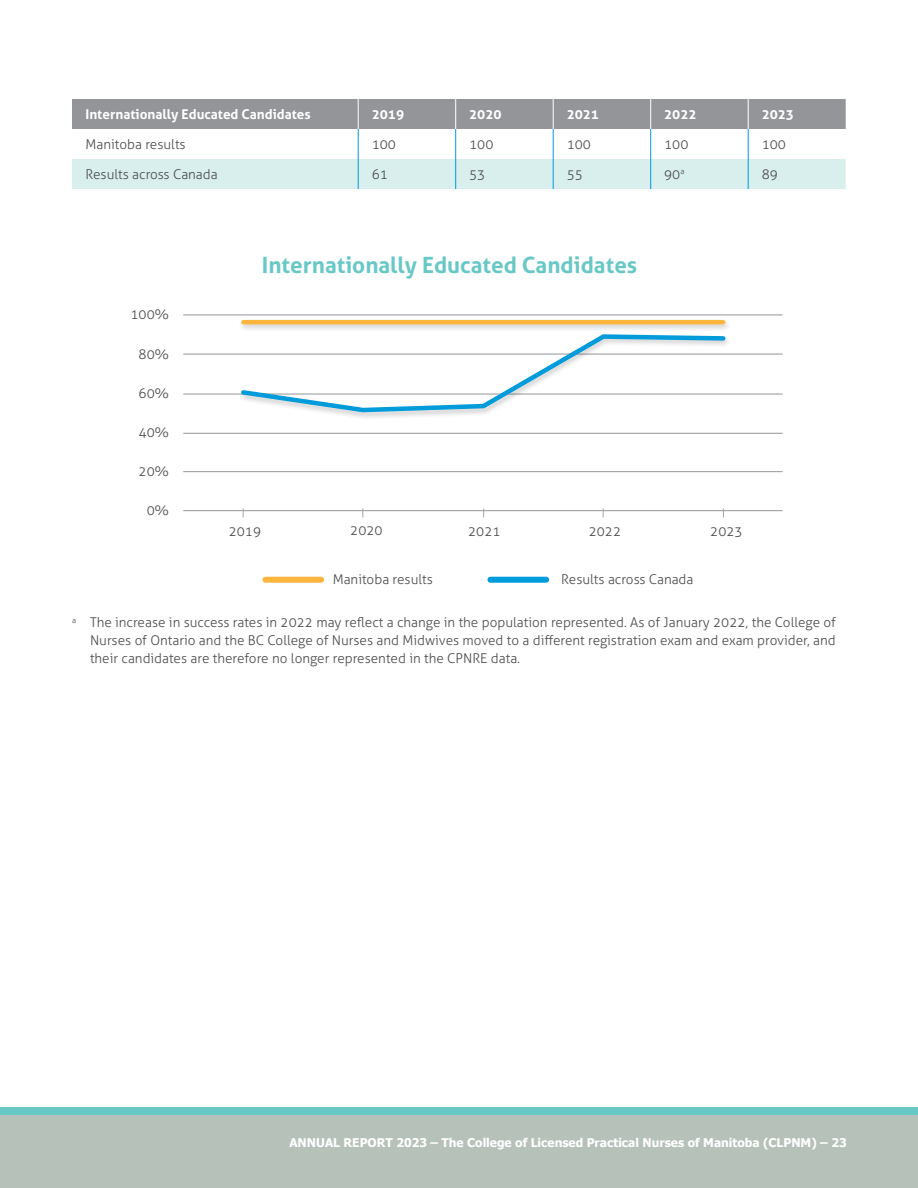
<style>
.page{position:relative;width:918px;height:1188px;background:#fff}
.page>*{position:absolute;margin:0;border:0;box-sizing:border-box;transform-origin:0 0}
.t1{font:700 22.5px "Aller";color:#68c8c6}
.t2{font:300 13.5px/18px "Aller";color:#4d4d4f;text-align:justify}
.t3{font:700 13.5px "Aller";color:#fff}
.t4{font:700 12px "Tahoma";color:#fff}
</style>
<div class="page">
<div style="left:0;top:1107px;width:918px;height:81px;background:#68c8c6"></div>
<div style="left:0;top:1115px;width:918px;height:73px;background:#b6c1ba"></div>
<div style="left:72px;top:99px;width:774px;height:30px;background:#939598"></div>
<div style="left:72px;top:159px;width:774px;height:30px;background:#d8efed"></div>
<hr style="left:358px;top:129px;width:1px;height:30px;background:#009bda">
<hr style="left:455px;top:129px;width:1px;height:30px;background:#009bda">
<hr style="left:553px;top:129px;width:1px;height:30px;background:#009bda">
<hr style="left:650px;top:129px;width:1px;height:30px;background:#009bda">
<hr style="left:748px;top:129px;width:1px;height:30px;background:#009bda">
<hr style="left:358px;top:159px;width:1px;height:30px;background:#009bda">
<hr style="left:455px;top:159px;width:1px;height:30px;background:#009bda">
<hr style="left:553px;top:159px;width:1px;height:30px;background:#009bda">
<hr style="left:650px;top:159px;width:1px;height:30px;background:#009bda">
<hr style="left:748px;top:159px;width:1px;height:30px;background:#009bda">
<hr style="left:358px;top:99px;width:1px;height:30px;background:#fff">
<hr style="left:455px;top:99px;width:1px;height:30px;background:#fff">
<hr style="left:553px;top:99px;width:1px;height:30px;background:#fff">
<hr style="left:650px;top:99px;width:1px;height:30px;background:#fff">
<hr style="left:748px;top:99px;width:1px;height:30px;background:#fff">
<div style="left:265px;top:577px;width:56px;height:6px;background:#fcb53d"></div>
<div style="left:490px;top:577px;width:56px;height:6px;background:#009bda"></div>
<hr style="left:183px;top:510px;width:600px;height:1px;background:#939598">
<hr style="left:183px;top:471px;width:600px;height:1px;background:#939598">
<hr style="left:183px;top:433px;width:600px;height:1px;background:#939598">
<hr style="left:183px;top:394px;width:600px;height:1px;background:#939598">
<hr style="left:183px;top:354px;width:600px;height:1px;background:#939598">
<hr style="left:183px;top:315px;width:600px;height:1px;background:#939598">
<div style="left:238px;top:318px;width:494px;height:15px;background:#000;opacity:.2"></div>
<hr style="left:243px;top:320px;width:480px;height:4px;background:#fcb53d">
<div style="left:238px;top:332px;width:494px;height:88px;background:#000;opacity:.2"></div>
<svg style="left:238px;top:332px;width:490px;height:83px"></svg>
<p class="t3" style="left:86px;top:106px;width:227px">Internationally Educated Candidates</p>
<p class="t3" style="left:372px;top:106px;width:34px">2019</p>
<p class="t3" style="left:469px;top:106px;width:34px">2020</p>
<p class="t3" style="left:567px;top:106px;width:34px">2021</p>
<p class="t3" style="left:664px;top:106px;width:34px">2022</p>
<p class="t3" style="left:762px;top:106px;width:34px">2023</p>
<p class="t2" style="left:85px;top:135px;width:102px">Manitoba results</p>
<p class="t2" style="left:372px;top:135px;width:26px">100</p>
<p class="t2" style="left:469px;top:135px;width:26px">100</p>
<p class="t2" style="left:567px;top:135px;width:26px">100</p>
<p class="t2" style="left:664px;top:135px;width:26px">100</p>
<p class="t2" style="left:762px;top:135px;width:26px">100</p>
<p class="t2" style="left:85px;top:165px;width:134px">Results across Canada</p>
<p class="t2" style="left:372px;top:165px;width:18px">61</p>
<p class="t2" style="left:469px;top:165px;width:18px">53</p>
<p class="t2" style="left:567px;top:165px;width:18px">55</p>
<p class="t2" style="left:664px;top:165px;width:22px">90<sup>a</sup></p>
<p class="t2" style="left:762px;top:165px;width:18px">89</p>
<p class="t2" style="left:131px;top:305px;width:40px">100%</p>
<p class="t2" style="left:139px;top:345px;width:32px">80%</p>
<p class="t2" style="left:139px;top:384px;width:32px">60%</p>
<p class="t2" style="left:139px;top:424px;width:32px">40%</p>
<p class="t2" style="left:139px;top:462px;width:32px">20%</p>
<p class="t2" style="left:147px;top:501px;width:24px">0%</p>
<h1 class="t1" style="left:262px;top:251px;width:377px">Internationally Educated Candidates</h1>
<p class="t2" style="left:229px;top:522px;width:34px">2019</p>
<p class="t2" style="left:350px;top:521px;width:34px">2020</p>
<p class="t2" style="left:468px;top:522px;width:34px">2021</p>
<p class="t2" style="left:589px;top:522px;width:34px">2022</p>
<p class="t2" style="left:710px;top:522px;width:34px">2023</p>
<p class="t2" style="left:333px;top:570px;width:102px">Manitoba results</p>
<p class="t2" style="left:561px;top:570px;width:134px">Results across Canada</p>
<p class="t2" style="left:90px;top:613px;width:747px;text-indent:-18px"><sup>a</sup> The increase in success rates in 2022 may reflect a change in the population represented. As of January 2022, the College of Nurses of Ontario and the BC College of Nurses and Midwives moved to a different registration exam and exam provider, and their candidates are therefore no longer represented in the CPNRE data.</p>
<p class="t4" style="left:289px;top:1135px;width:559px">ANNUAL REPORT 2023 – The College of Licensed Practical Nurses of Manitoba (CLPNM) – 23</p>
</div>
